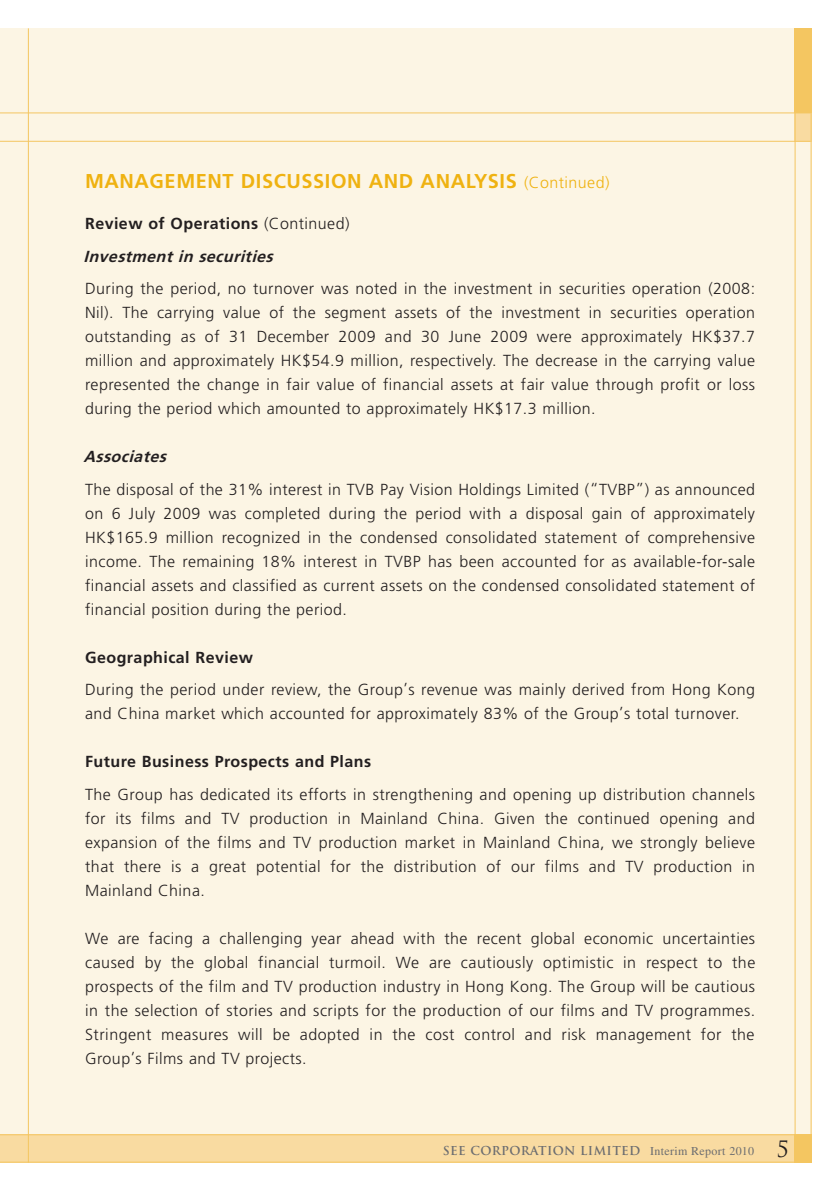
<style>
.page{position:relative;width:840px;height:1191px;background:#fff}
.page>*{position:absolute;margin:0;border:0;box-sizing:border-box;transform-origin:0 0}
.Heading_1{font:700 20px "Frutiger LT Std";letter-spacing:.03em;color:#efb211}
.Body_Text{font:300 16px/24px "Frutiger LT Std";letter-spacing:.03em;color:#231f20;text-align:justify}
.Heading_2{font:700 16px "Frutiger LT Std";letter-spacing:.03em;color:#231f20}
.Heading_3{font:italic 700 16px "Frutiger LT Std";color:#231f20}
.t1{font:700 12px "Trajan Pro";letter-spacing:.03em;color:#6c6d70}
.s1{font-weight:300;font-size:16px}
.s2{font-weight:300}
.s3{font-family:"Times LT Std";font-weight:400}
.s4{font-weight:400;font-size:22px;color:#231f20}
</style>
<div class="page">
<div style="left:0;top:28px;width:811px;height:1134px;background:#fcf5e4"></div>
<div style="left:0;top:1134px;width:794px;height:28px;background:#f9dba1"></div>
<hr style="left:0;top:1161px;width:810px;height:1px;background:#f4c661">
<div style="left:794px;top:28px;width:17px;height:85px;background:#f4c661"></div>
<div style="left:794px;top:1134px;width:17px;height:28px;background:#f4c661"></div>
<div style="left:794px;top:113px;width:17px;height:29px;background:#f9dba1"></div>
<hr style="left:0;top:112px;width:810px;height:1px;background:#f4c661">
<hr style="left:0;top:1134px;width:810px;height:1px;background:#f4c661">
<hr style="left:0;top:141px;width:810px;height:1px;background:#f4c661">
<hr style="left:794px;top:28px;width:1px;height:1134px;background:#f4c661">
<hr style="left:28px;top:28px;width:1px;height:1134px;background:#f4c661">
<hr style="left:810px;top:28px;width:1px;height:1134px;background:#f4c661">
<p class="Heading_1" style="left:85px;top:169px;width:525px">MANAGEMENT DISCUSSION AND ANALYSIS <span class="s1">(Continued)</span></p>
<p class="Heading_2" style="left:85px;top:214px;width:266px">Review of Operations <span class="s2">(Continued)</span></p>
<p class="Heading_3" style="left:83px;top:246px;width:196px">Investment in securities</p>
<p class="Body_Text" style="left:85px;top:277px;width:671px">During the period, no turnover was noted in the investment in securities operation (2008:<br>Nil). The carrying value of the segment assets of the investment in securities operation outstanding as of 31 December 2009 and 30 June 2009 were approximately HK$37.7 million and approximately HK$54.9 million, respectively. The decrease in the carrying value represented the change in fair value of financial assets at fair value through profit or loss during the period which amounted to approximately HK$17.3 million.</p>
<p class="Heading_3" style="left:83px;top:447px;width:89px">Associates</p>
<p class="Body_Text" style="left:85px;top:477px;width:671px">The disposal of the 31% interest in TVB Pay Vision Holdings Limited (“TVBP”) as announced on 6 July 2009 was completed during the period with a disposal gain of approximately HK$165.9 million recognized in the condensed consolidated statement of comprehensive income. The remaining 18% interest in TVBP has been accounted for as available-for-sale financial assets and classified as current assets on the condensed consolidated statement of financial position during the period.</p>
<p class="Heading_2" style="left:85px;top:647px;width:169px">Geographical Review</p>
<p class="Body_Text" style="left:85px;top:678px;width:671px">During the period under review, the Group’s revenue was mainly derived from Hong Kong and China market which accounted for approximately 83% of the Group’s total turnover.</p>
<p class="Heading_2" style="left:85px;top:752px;width:287px">Future Business Prospects and Plans</p>
<p class="Body_Text" style="left:85px;top:782px;width:671px">The Group has dedicated its efforts in strengthening and opening up distribution channels for its films and TV production in Mainland China. Given the continued opening and expansion of the films and TV production market in Mainland China, we strongly believe that there is a great potential for the distribution of our films and TV production in Mainland China.</p>
<p class="Body_Text" style="left:85px;top:926px;width:671px">We are facing a challenging year ahead with the recent global economic uncertainties caused by the global financial turmoil. We are cautiously optimistic in respect to the prospects of the film and TV production industry in Hong Kong. The Group will be cautious in the selection of stories and scripts for the production of our films and TV programmes.<br>Stringent measures will be adopted in the cost control and risk management for the Group’s Films and TV projects.</p>
<p class="t1" style="left:442px;top:1142px;width:347px">SEE CORPORATION LIMITED <span class="s3">Interim Report 2010</span> <span class="s4">5</span></p>
</div>
